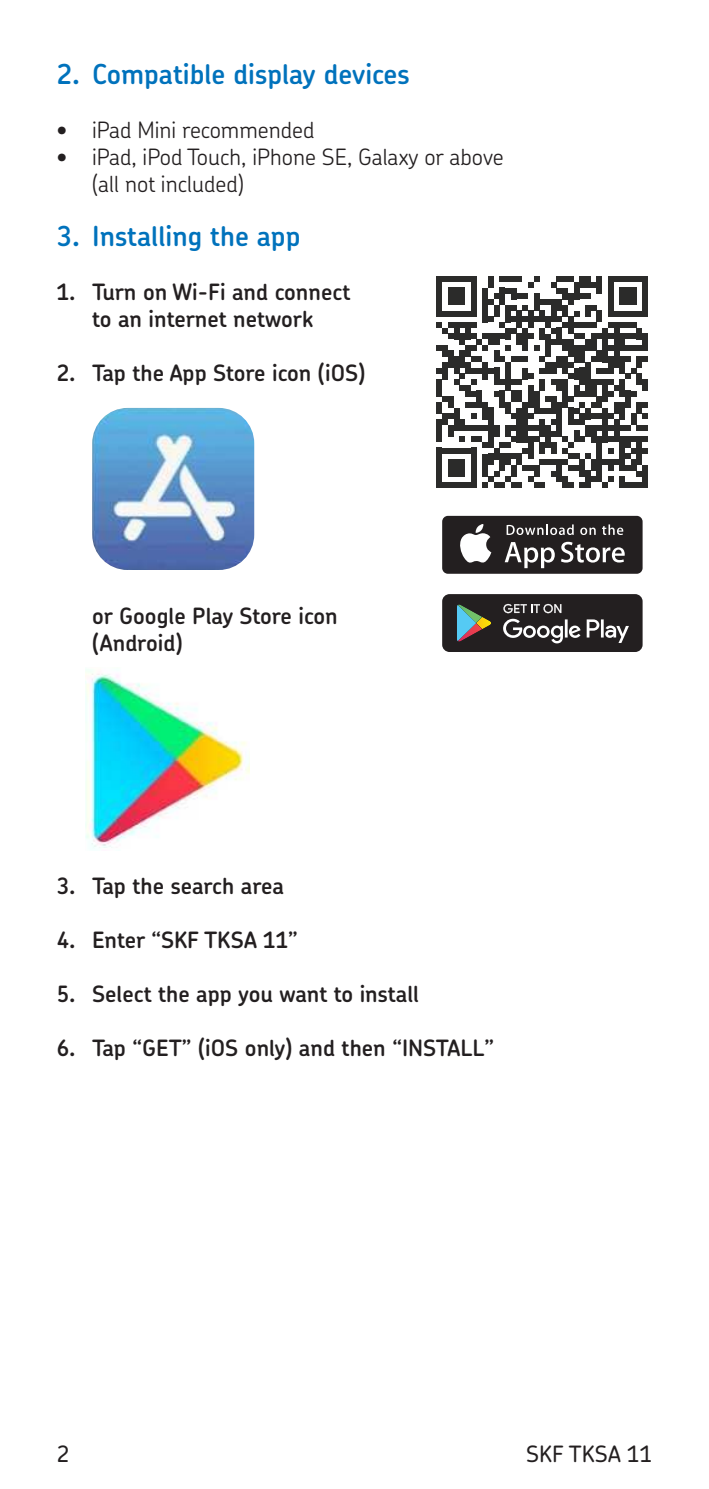
<style>
.page{position:relative;width:709px;height:1489px;background:#fff}
.page>*{position:absolute;margin:0;border:0;box-sizing:border-box;transform-origin:0 0}
.t1{font:600 27.5px "SKF Chevin OT";color:#0072bc}
.t2{font:600 22.5px/27px "SKF Chevin OT";color:#231f20;text-align:center}
.t3{font:300 22.5px/27px "SKF Chevin OT";color:#231f20}
.t4{font:500 22.5px "SKF Chevin OT";color:#231f20}
</style>
<div class="page">
<img style="left:92px;top:408px;width:162px;height:162px">
<img style="left:85px;top:669px;width:164px;height:180px">
<svg style="left:436px;top:276px;width:212px;height:212px"></svg>
<div style="left:642px;top:465px;width:6px;height:23px;background:#2b2b2a"></div>
<div style="left:442px;top:516px;width:200px;height:57px;background:#231f20;border-radius:6px"></div>
<svg style="left:460px;top:524px;width:31px;height:38px"></svg>
<svg style="left:504px;top:542px;width:51px;height:26px"></svg>
<svg style="left:561px;top:542px;width:63px;height:20px"></svg>
<svg style="left:506px;top:524px;width:67px;height:11px"></svg>
<svg style="left:580px;top:527px;width:15px;height:8px"></svg>
<svg style="left:602px;top:524px;width:21px;height:11px"></svg>
<div style="left:442px;top:594px;width:200px;height:58px;background:#231f20;border-radius:7px"></div>
<svg style="left:503px;top:604px;width:126px;height:39px"></svg>
<svg style="left:457px;top:604px;width:34px;height:38px"></svg>
<p class="t1" style="left:57px;top:61px;width:355px">2. Compatible display devices</p>
<p class="t3" style="left:57px;top:117px;width:259px">• iPad Mini recommended</p>
<p class="t3" style="left:92px;top:144px;width:413px;text-indent:-35px">• iPad, iPod Touch, iPhone SE, Galaxy or above (all not included)</p>
<p class="t1" style="left:57px;top:223px;width:245px">3. Installing the app</p>
<p class="t2" style="left:57px;top:279px;width:295px">1. Turn on Wi-Fi and connect to an internet network</p>
<p class="t2" style="left:57px;top:360px;width:310px">2. Tap the App Store icon (iOS)</p>
<p class="t2" style="left:92px;top:603px;width:247px;text-align:left">or Google Play Store icon (Android)</p>
<p class="t2" style="left:57px;top:873px;width:229px">3. Tap the search area</p>
<p class="t2" style="left:57px;top:927px;width:243px">4. Enter “SKF TKSA 11”</p>
<p class="t2" style="left:57px;top:981px;width:364px">5. Select the app you want to install</p>
<p class="t2" style="left:57px;top:1035px;width:439px">6. Tap “GET” (iOS only) and then “INSTALL”</p>
<p class="t4" style="left:57px;top:1444px;width:14px">2</p>
<p class="t4" style="left:526px;top:1444px;width:127px">SKF TKSA 11</p>
</div>
